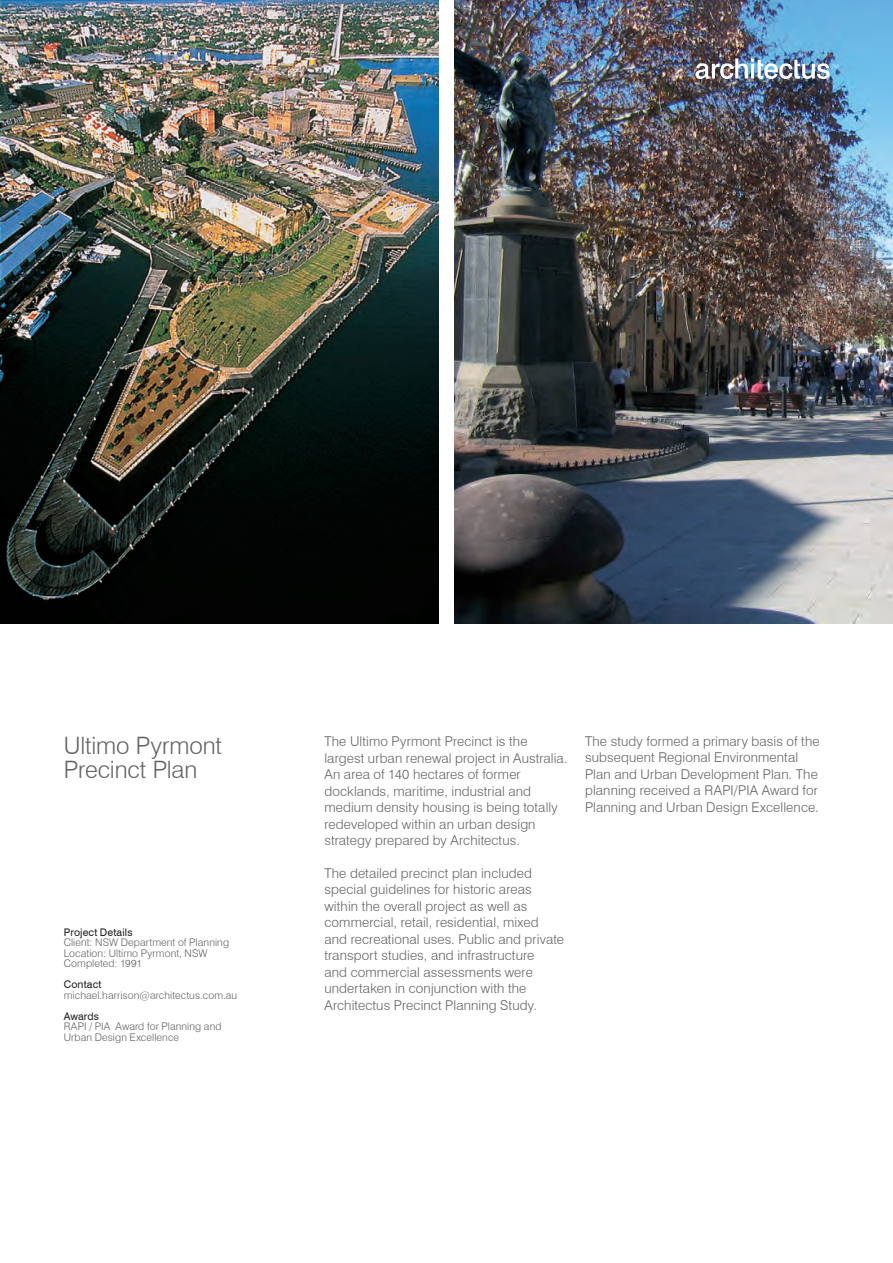
<style>
.page{position:relative;width:893px;height:1263px;background:#fff}
.page>*{position:absolute;margin:0;border:0;box-sizing:border-box;transform-origin:0 0}
.Heading_2{font:300 24px/24px "Swiss 721 BT";letter-spacing:-.005em;color:#636366}
.Body_1_-_space{font:300 13.5px/16.5px "Swiss 721 BT";letter-spacing:.01em;color:#636366}
.Details{font:300 10.5px/10.5px "Swiss 721 BT";letter-spacing:.01em;color:#636366}
.Details_heading{font:10.5px "Swiss 721 BT";letter-spacing:.01em;color:#231f20}
</style>
<div class="page">
<img style="left:0;top:0;width:438px;height:623px">
<img style="left:455px;top:0;width:438px;height:623px">
<img style="left:696px;top:58px;width:142px;height:21px">
<p class="Heading_2" style="left:64px;top:733px;width:160px">Ultimo Pyrmont<br>Precinct Plan</p>
<p class="Details_heading" style="left:64px;top:925px;width:70px">Project Details</p>
<p class="Details" style="left:64px;top:937px;width:167px">Client: NSW Department of Planning<br>Location: Ultimo Pyrmont, NSW<br>Completed: 1991</p>
<p class="Details_heading" style="left:64px;top:978px;width:39px">Contact</p>
<p class="Details" style="left:64px;top:990px;width:175px">michael.harrison@architectus.com.au</p>
<p class="Details_heading" style="left:64px;top:1009px;width:37px">Awards</p>
<p class="Details" style="left:64px;top:1021px;width:159px">RAPI / PIA Award for Planning and<br>Urban Design Excellence</p>
<p class="Body_1_-_space" style="left:324px;top:733px;width:245px">The Ultimo Pyrmont Precinct is the largest urban renewal project in Australia.<br>An area of 140 hectares of former docklands, maritime, industrial and medium density housing is being totally redeveloped within an urban design strategy prepared by Architectus.</p>
<p class="Body_1_-_space" style="left:324px;top:865px;width:241px">The detailed precinct plan included special guidelines for historic areas within the overall project as well as commercial, retail, residential, mixed and recreational uses. Public and private transport studies, and infrastructure<br>and commercial assessments were undertaken in conjunction with the Architectus Precinct Planning Study.</p>
<p class="Body_1_-_space" style="left:585px;top:733px;width:236px">The study formed a primary basis of the subsequent Regional Environmental Plan and Urban Development Plan. The planning received a RAPI/PIA Award for Planning and Urban Design Excellence.</p>
</div>
